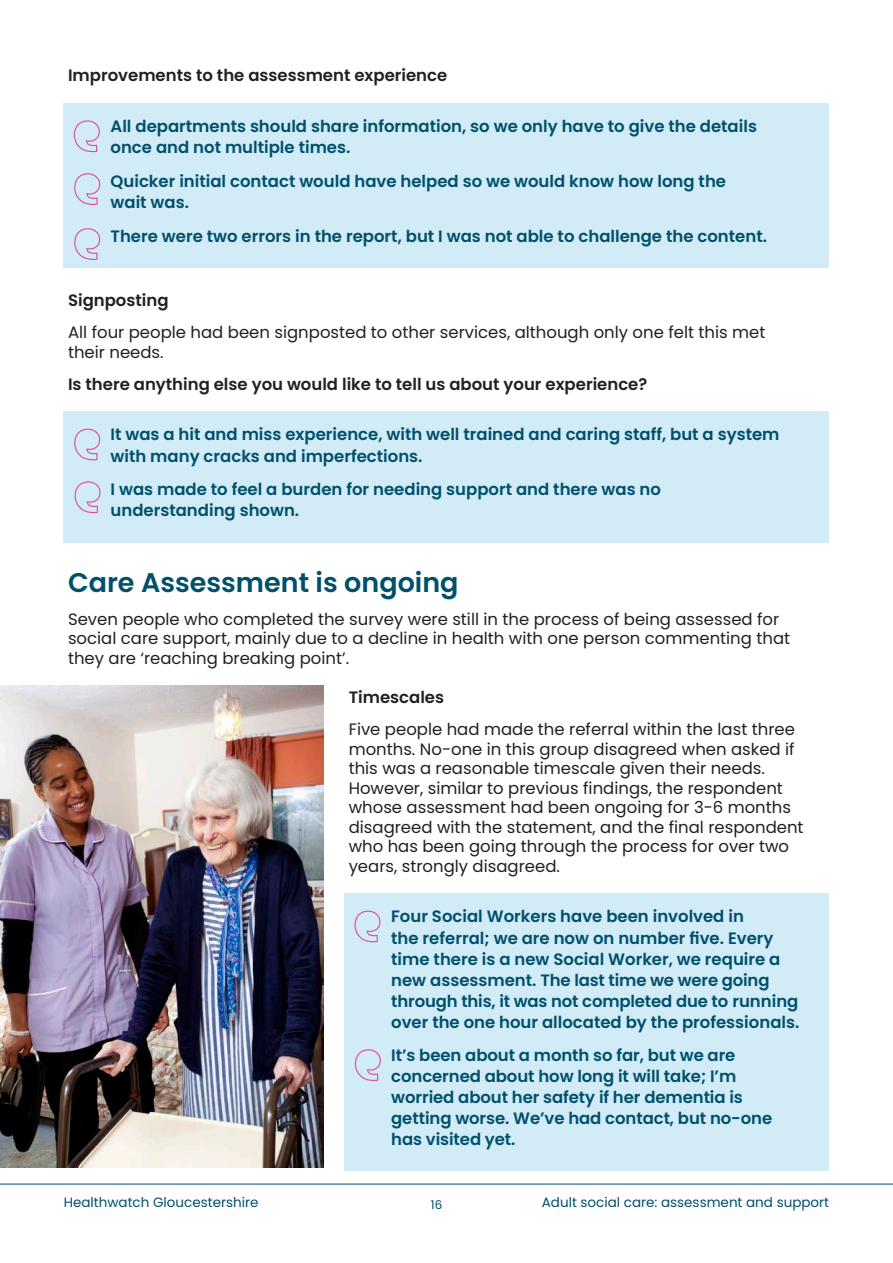
<style>
.page{position:relative;width:893px;height:1263px;background:#fff}
.page>*{position:absolute;margin:0;border:0;box-sizing:border-box;transform-origin:0 0}
.Content_paragraphs{font:600 27px "Poppins";color:#004f6b}
.Content_paragraphs-2{font:600 16.5px/21px "Poppins";color:#004f6b}
.Content_paragraphs-3{font:16.5px/19.5px "Poppins";color:#231f20}
.Content_paragraphs-4{font:600 16.5px "Poppins";color:#231f20}
.t1{font:13.5px "Poppins";color:#004f6b}
.t2{font:12px "Poppins";color:#004f6b}
</style>
<div class="page">
<hr style="left:0;top:1184px;width:893px;height:1px;background:#004f6b">
<img style="left:0;top:685px;width:323px;height:482px">
<div style="left:64px;top:103px;width:765px;height:164px;background:#d2ecf7"></div>
<svg style="left:74px;top:173px;width:26px;height:32px"></svg>
<svg style="left:74px;top:120px;width:26px;height:32px"></svg>
<svg style="left:74px;top:228px;width:26px;height:32px"></svg>
<div style="left:64px;top:412px;width:765px;height:131px;background:#d2ecf7"></div>
<svg style="left:74px;top:429px;width:26px;height:31px"></svg>
<svg style="left:75px;top:481px;width:26px;height:32px"></svg>
<div style="left:344px;top:894px;width:485px;height:277px;background:#d2ecf7"></div>
<svg style="left:354px;top:911px;width:26px;height:31px"></svg>
<svg style="left:355px;top:1049px;width:26px;height:32px"></svg>
<p class="Content_paragraphs-4" style="left:68px;top:66px;width:381px">Improvements to the assessment experience</p>
<p class="Content_paragraphs-2" style="left:111px;top:116px;width:648px">All departments should share information, so we only have to give the details once and not multiple times.</p>
<p class="Content_paragraphs-2" style="left:111px;top:171px;width:617px">Quicker initial contact would have helped so we would know how long the wait was.</p>
<p class="Content_paragraphs-2" style="left:111px;top:226px;width:658px">There were two errors in the report, but I was not able to challenge the content.</p>
<p class="Content_paragraphs-4" style="left:68px;top:291px;width:102px">Signposting</p>
<p class="Content_paragraphs-3" style="left:68px;top:323px;width:699px">All four people had been signposted to other services, although only one felt this met their needs.</p>
<p class="Content_paragraphs-4" style="left:68px;top:375px;width:581px">Is there anything else you would like to tell us about your experience?</p>
<p class="Content_paragraphs-2" style="left:111px;top:424px;width:670px">It was a hit and miss experience, with well trained and caring staff, but a system with many cracks and imperfections.</p>
<p class="Content_paragraphs-2" style="left:111px;top:479px;width:552px">I was made to feel a burden for needing support and there was no understanding shown.</p>
<p class="Content_paragraphs" style="left:68px;top:567px;width:392px">Care Assessment is ongoing</p>
<p class="Content_paragraphs-3" style="left:68px;top:609px;width:724px">Seven people who completed the survey were still in the process of being assessed for social care support, mainly due to a decline in health with one person commenting that they are ‘reaching breaking point’.</p>
<p class="Content_paragraphs-4" style="left:349px;top:687px;width:97px">Timescales</p>
<p class="Content_paragraphs-3" style="left:349px;top:720px;width:456px">Five people had made the referral within the last three months. No-one in this group disagreed when asked if this was a reasonable timescale given their needs.<br>However, similar to previous findings, the respondent whose assessment had been ongoing for 3-6 months disagreed with the statement, and the final respondent who has been going through the process for over two years, strongly disagreed.</p>
<p class="Content_paragraphs-2" style="left:391px;top:906px;width:410px">Four Social Workers have been involved in<br>the referral; we are now on number five. Every time there is a new Social Worker, we require a new assessment. The last time we were going through this, it was not completed due to running over the one hour allocated by the professionals.</p>
<p class="Content_paragraphs-2" style="left:391px;top:1045px;width:383px">It’s been about a month so far, but we are concerned about how long it will take; I’m worried about her safety if her dementia is getting worse. We’ve had contact, but no-one has visited yet.</p>
<p class="t1" style="left:64px;top:1194px;width:196px">Healthwatch Gloucestershire</p>
<p class="t2" style="left:431px;top:1198px;width:13px">16</p>
<p class="t1" style="left:542px;top:1194px;width:289px">Adult social care: assessment and support</p>
</div>
